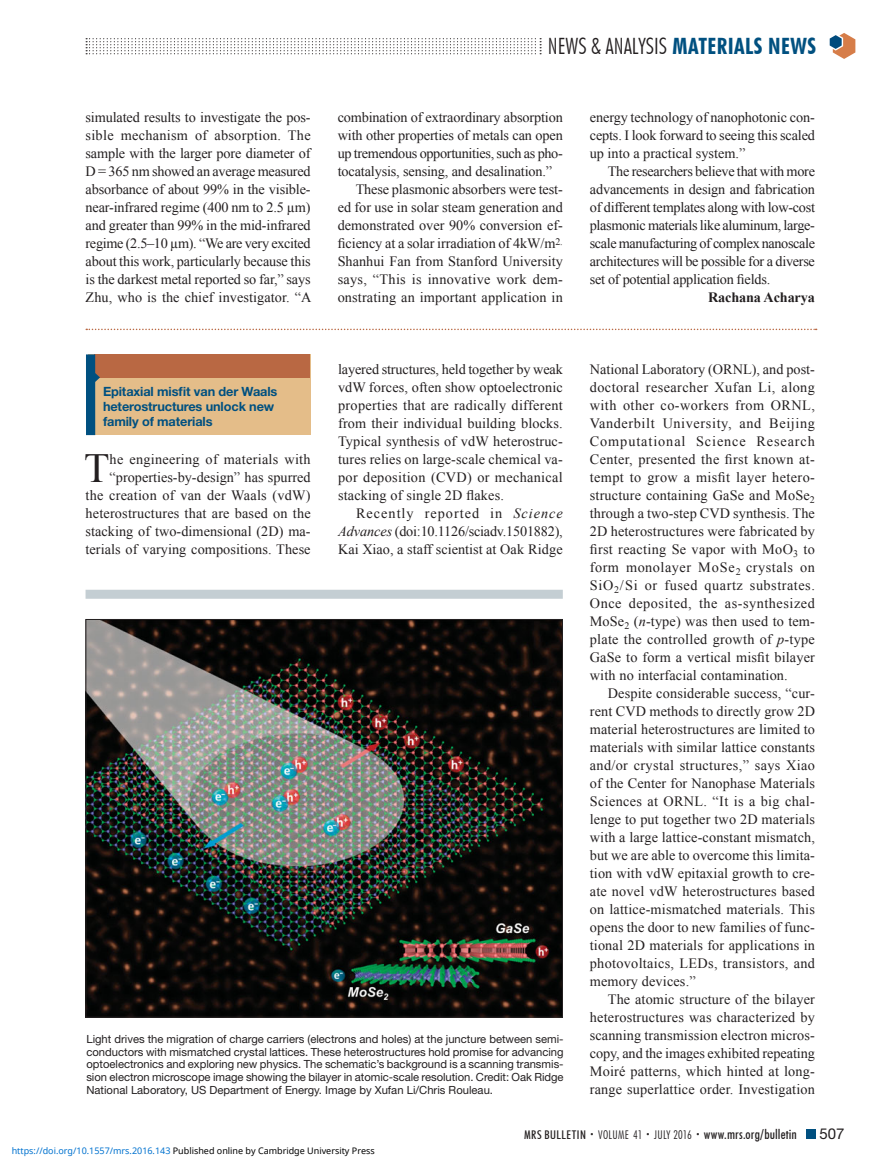
<style>
.page{position:relative;width:878px;height:1175px;background:#fff}
.page>*{position:absolute;margin:0;border:0;box-sizing:border-box;transform-origin:0 0}
.t1{font:41.4px "Times New Roman";color:#231f20}
.t2{font:300 condensed 22.5px "Futura BT";color:#231f20}
.t3{font:15px "Helvetica Neue LT Std";color:#231f20}
.t4{font:14.25px/18px "Times New Roman";color:#231f20;text-align:justify}
.t5{font:14.25px "Times New Roman";letter-spacing:-.02em;color:#231f20}
.t6{font:14.25px "Times New Roman";letter-spacing:.02em;color:#231f20}
.t7{font:700 14.25px "Times New Roman";letter-spacing:-.01em;color:#231f20}
.t8{font:500 condensed 13.5px "Futura BT";letter-spacing:.01em;color:#231f20}
.t9{font:700 12.75px/15px "Helvetica Neue LT Std";letter-spacing:-.01em;color:#005080}
.t10{font:11.25px/12.8px "Helvetica Neue LT Std";color:#231f20;text-align:justify}
.t11{font:9px "Noto Sans";color:#000}
.s1{font-weight:700;color:#005080}
.s2{font-style:italic}
.s3{color:#0172cf}
.s4{font-size:12px}
.s5{font-weight:300;font-size:7.5px}
.s6{font-weight:300;font-size:12px}
</style>
<div class="page">
<div style="left:806px;top:1130px;width:9px;height:8px;background:#005080"></div>
<svg style="left:86px;top:38px;width:455px;height:16px"></svg>
<svg style="left:829px;top:33px;width:26px;height:26px"></svg>
<img style="left:88px;top:621px;width:472px;height:394px">
<div style="left:88px;top:354px;width:222px;height:81px;background:#e4bd89"></div>
<div style="left:94px;top:354px;width:216px;height:23px;background:#b96843"></div>
<svg style="left:86px;top:354px;width:14px;height:81px"></svg>
<div style="left:86px;top:590px;width:476px;height:8px;background:#c4ced3"></div>
<svg style="left:86px;top:328px;width:730px;height:2px"></svg>
<h2 class="t2" style="left:548px;top:32px;width:269px">NEWS &amp; ANALYSIS <span class="s1">MATERIALS NEWS</span></h2>
<p class="t4" style="left:85px;top:108px;width:227px">simulated results to investigate the pos&shy;sible mechanism of absorption. The sample with the larger pore diameter of D = 365 nm showed an average measured absorbance of about 99% in the visible&shy;near-infrared regime (400 nm to 2.5 μm) and greater than 99% in the mid-infrared regime (2.5–10 μm). “We are very excited about this work, particularly because this is the darkest metal reported so far,” says Zhu, who is the chief investigator. “A</p>
<p class="t4" style="left:338px;top:108px;width:227px">combination of extraordinary absorption</p>
<p class="t4" style="left:338px;top:126px;width:227px">with other properties of metals can open</p>
<p class="t5" style="left:338px;top:145px;width:227px">up tremendous opportunities, such as pho-</p>
<p class="t4" style="left:338px;top:162px;width:216px">tocatalysis, sensing, and desalination.”</p>
<p class="t4" style="left:356px;top:180px;width:209px">These plasmonic absorbers were test-</p>
<p class="t4" style="left:338px;top:198px;width:227px">ed for use in solar steam generation and</p>
<p class="t4" style="left:338px;top:216px;width:227px">demonstrated over 90% conversion ef-</p>
<p class="t4" style="left:338px;top:234px;width:226px">ficiency at a solar irradiation of 4kW/m<sup>2.</sup></p>
<p class="t4" style="left:337px;top:252px;width:226px">Shanhui Fan from Stanford University</p>
<p class="t6" style="left:337px;top:271px;width:227px">says, “This is innovative work dem-</p>
<p class="t4" style="left:337px;top:288px;width:227px">onstrating an important application in</p>
<p class="t9" style="left:103px;top:385px;width:176px">Epitaxial misfit van der Waals heterostructures unlock new family of materials</p>
<h1 class="t1" style="left:84px;top:445px;width:27px">T</h1>
<p class="t4" style="left:85px;top:450px;width:227px;text-align:right">he engineering of materials with “properties-by-design” has spurred<br>the creation of van der Waals (vdW) heterostructures that are based on the stacking of two-dimensional (2D) ma&shy;terials of varying compositions. These</p>
<p class="t4" style="left:338px;top:360px;width:226px">layered structures, held together by weak vdW forces, often show optoelectronic properties that are radically different from their individual building blocks.<br>Typical synthesis of vdW heterostruc&shy;tures relies on large-scale chemical va&shy;por deposition (CVD) or mechanical stacking of single 2D flakes.</p>
<p class="t4" style="left:338px;top:504px;width:226px;text-indent:18px">Recently reported in <span class="s2">Science Advances</span> (doi:10.1126/sciadv.1501882), Kai Xiao, a staff scientist at Oak Ridge</p>
<p class="t10" style="left:86px;top:1034px;width:479px">Light drives the migration of charge carriers (electrons and holes) at the juncture between semi&shy;conductors with mismatched crystal lattices. These heterostructures hold promise for advancing optoelectronics and exploring new physics. The schematic’s background is a scanning transmis&shy;sion electron microscope image showing the bilayer in atomic-scale resolution. Credit: Oak Ridge National Laboratory, US Department of Energy. Image by Xufan Li/Chris Rouleau.</p>
<p class="t4" style="left:589px;top:108px;width:227px">energy technology of nanophotonic con&shy;cepts. I look forward to seeing this scaled up into a practical system.”</p>
<p class="t4" style="left:589px;top:162px;width:227px;text-indent:18px">The researchers believe that with more advancements in design and fabrication of different templates along with low-cost plasmonic materials like aluminum, large&shy;scale manufacturing of complex nanoscale architectures will be possible for a diverse set of potential application fields.</p>
<p class="t7" style="left:708px;top:289px;width:108px">Rachana Acharya</p>
<p class="t4" style="left:589px;top:360px;width:227px">National Laboratory (ORNL), and post&shy;doctoral researcher Xufan Li, along with other co-workers from ORNL, Vanderbilt University, and Beijing Computational Science Research Center, presented the first known at&shy;tempt to grow a misfit layer hetero&shy;structure containing GaSe and MoSe<sub>2 </sub>through a two-step CVD synthesis. The 2D heterostructures were fabricated by first reacting Se vapor with MoO<sub>3</sub> to form monolayer MoSe<sub>2</sub> crystals on SiO<sub>2</sub>/Si or fused quartz substrates.<br>Once deposited, the as-synthesized MoSe<sub>2</sub> (<span class="s2">n</span>-type) was then used to tem&shy;plate the controlled growth of <span class="s2">p</span>-type GaSe to form a vertical misfit bilayer with no interfacial contamination.</p>
<p class="t4" style="left:590px;top:684px;width:227px;text-indent:18px">Despite considerable success, “cur&shy;rent CVD methods to directly grow 2D material heterostructures are limited to materials with similar lattice constants and/or crystal structures,” says Xiao of the Center for Nanophase Materials Sciences at ORNL. “It is a big chal&shy;lenge to put together two 2D materials with a large lattice-constant mismatch, but we are able to overcome this limita&shy;tion with vdW epitaxial growth to cre&shy;ate novel vdW heterostructures based on lattice-mismatched materials. This opens the door to new families of func&shy;tional 2D materials for applications in photovoltaics, LEDs, transistors, and memory devices.”</p>
<p class="t4" style="left:590px;top:990px;width:227px;text-indent:18px">The atomic structure of the bilayer heterostructures was characterized by scanning transmission electron micros&shy;copy, and the images exhibited repeating Moiré patterns, which hinted at long&shy;range superlattice order. Investigation</p>
<p class="t11" style="left:12px;top:1143px;width:364px"><span class="s3">https://doi.org/10.1557/mrs.2016.143</span> Published online by Cambridge University Press</p>
<p class="t8" style="left:524px;top:1126px;width:274px"><span class="s4">MRS BULLETIN</span> <span class="s5">•</span> <span class="s6">VOLUME 41</span> <span class="s5">•</span> <span class="s6">JULY 2016</span> <span class="s5">•</span> www.mrs.org/bulletin</p>
<p class="t3" style="left:819px;top:1128px;width:27px">507</p>
</div>
